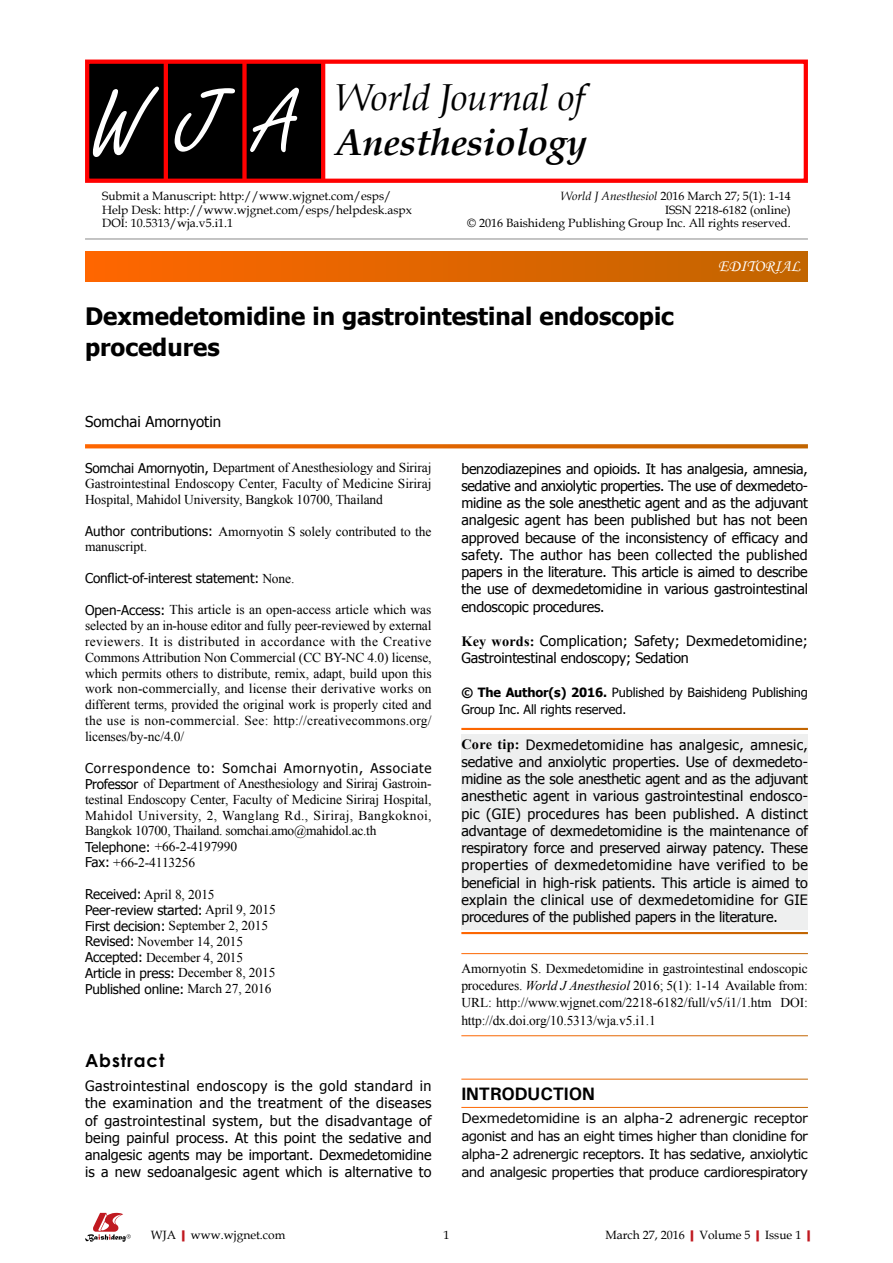
<style>
.page{position:relative;width:893px;height:1263px;background:#fff}
.page>*{position:absolute;margin:0;border:0;box-sizing:border-box;transform-origin:0 0}
.t1{font:97.5px "Freestyle Script";color:#fff}
.t2{font:italic 37.5px "Book Antiqua";letter-spacing:-.01em;color:#000}
.t3{font:italic 700 37.5px "Book Antiqua";letter-spacing:-.01em;color:#000}
.t4{font:700 24px/31.5px "Tahoma";color:#000}
.t5{font:700 18px "Univers";letter-spacing:-.01em;color:#000}
.t6{font:700 18px "Century Gothic";letter-spacing:.05em;color:#000}
.t7{font:16.5px "Monotype Corsiva";color:#fff}
.t8{font:15px "Tahoma";color:#000}
.t9{font:14.25px/17.2px "Tahoma";letter-spacing:-.01em;color:#000;text-align:justify}
.t10{font:13.5px/15.8px "Times New Roman";letter-spacing:-.01em;color:#000;text-align:justify}
.t11{font:13.5px/18px "Verdana";letter-spacing:-.05em;color:#000;text-align:justify}
.t12{font:13.5px "Tahoma";letter-spacing:-.01em;color:#000}
.t13{font:12.75px/17.2px "Tahoma";letter-spacing:-.01em;color:#000}
.t14{font:12px/13.5px "Book Antiqua";color:#000}
.s1{font-size:94.5px}
.s2{font-style:italic}
.s3{font-family:"Tahoma"}
.s4{font-family:"Times New Roman"}
.s5{font-family:"Times New Roman";font-weight:700}
.s6{font-weight:700}
.s7{font-weight:700;color:#c01920}
</style>
<div class="page">
<div style="left:461px;top:734px;width:347px;height:195px;background:#eeefef"></div>
<div style="left:85px;top:252px;width:723px;height:29px;background:linear-gradient(to right,#f60,#c16500)"></div>
<hr style="left:85px;top:239px;width:723px;height:1px;background:#898989">
<svg style="left:85px;top:444px;width:723px;height:4px;background:#e16d0d"></svg>
<svg style="left:85px;top:1213px;width:46px;height:29px"></svg>
<div style="left:87px;top:61px;width:236px;height:121px;background:#000"></div>
<hr style="left:164px;top:61px;width:4px;height:121px;background:#f00">
<div style="left:242px;top:61px;width:5px;height:121px;background:#f00"></div>
<hr style="left:321px;top:61px;width:4px;height:121px;background:#f00">
<div style="left:85px;top:60px;width:723px;height:123px;border:4px solid #f00"></div>
<p class="t1" style="left:91px;top:71px;width:207px">WJ<span class="s1">A</span></p>
<p class="t2" style="left:336px;top:71px;width:250px">World Journal of</p>
<p class="t3" style="left:336px;top:116px;width:253px">Anesthesiology</p>
<p class="t14" style="left:102px;top:189px;width:311px">Submit a Manuscript: http://www.wjgnet.com/esps/<br>Help Desk: http://www.wjgnet.com/esps/helpdesk.aspx<br>DOI: 10.5313/wja.v5.i1.1</p>
<p class="t14" style="left:467px;top:189px;width:325px;text-align:right"><span class="s2">World J Anesthesiol</span> 2016 March 27; 5(1): 1-14<br>ISSN 2218-6182 (online)<br>© 2016 Baishideng Publishing Group Inc. All rights reserved.</p>
<p class="t4" style="left:85px;top:298px;width:590px">Dexmedetomidine in gastrointestinal endoscopic procedures</p>
<p class="t7" style="left:718px;top:256px;width:84px">EDITORIAL</p>
<p class="t8" style="left:85px;top:412px;width:138px">Somchai Amornyotin</p>
<p class="t10" style="left:85px;top:460px;width:348px"><span class="s3">Somchai Amornyotin,</span> Department of Anesthesiology and Siriraj Gastrointestinal Endoscopy Center, Faculty of Medicine Siriraj Hospital, Mahidol University, Bangkok 10700, Thailand</p>
<p class="t10" style="left:85px;top:523px;width:348px"><span class="s3">Author contributions:</span> Amornyotin S solely contributed to the manuscript.</p>
<p class="t12" style="left:85px;top:569px;width:211px">Conflict-of-interest statement: <span class="s4">None.</span></p>
<p class="t10" style="left:85px;top:602px;width:348px"><span class="s3">Open-Access:</span> This article is an open-access article which was selected by an in-house editor and fully peer-reviewed by external reviewers. It is distributed in accordance with the Creative Commons Attribution Non Commercial (CC BY-NC 4.0) license, which permits others to distribute, remix, adapt, build upon this work non-commercially, and license their derivative works on different terms, provided the original work is properly cited and the use is non-commercial. See: http://creativecommons.org/ licenses/by-nc/4.0/</p>
<p class="t10" style="left:85px;top:760px;width:348px;text-align:left"><span class="s3">Correspondence to: Somchai Amornyotin, Associate Professor</span> of Department of Anesthesiology and Siriraj Gastroin&shy;testinal Endoscopy Center, Faculty of Medicine Siriraj Hospital, Mahidol University, 2, Wanglang Rd., Siriraj, Bangkoknoi, Bangkok 10700, Thailand. somchai.amo@mahidol.ac.th <span class="s3">Telephone:</span> +66-2-4197990<br><span class="s3">Fax:</span> +66-2-4113256</p>
<p class="t10" style="left:85px;top:886px;width:192px;text-align:left"><span class="s3">Received:</span> April 8, 2015<br><span class="s3">Peer-review started:</span> April 9, 2015<br><span class="s3">First decision:</span> September 2, 2015<br><span class="s3">Revised:</span> November 14, 2015<br><span class="s3">Accepted:</span> December 4, 2015<br><span class="s3">Article in press:</span> December 8, 2015<br><span class="s3">Published online:</span> March 27, 2016</p>
<p class="t6" style="left:85px;top:1047px;width:81px">Abstract</p>
<p class="t9" style="left:85px;top:1076px;width:348px">Gastrointestinal endoscopy is the gold standard in the examination and the treatment of the diseases of gastrointestinal system, but the disadvantage of being painful process. At this point the sedative and analgesic agents may be important. Dexmedetomidine is a new sedoanalgesic agent which is alternative to</p>
<p class="t9" style="left:461px;top:459px;width:348px">benzodiazepines and opioids. It has analgesia, amnesia, sedative and anxiolytic properties. The use of dexmedeto&shy;midine as the sole anesthetic agent and as the adjuvant analgesic agent has been published but has not been approved because of the inconsistency of efficacy and safety. The author has been collected the published papers in the literature. This article is aimed to describe the use of dexmedetomidine in various gastrointestinal endoscopic procedures.</p>
<p class="t9" style="left:461px;top:631px;width:348px"><span class="s5">Key words:</span> Complication; Safety; Dexmedetomidine;<br>Gastrointestinal endoscopy; Sedation</p>
<p class="t13" style="left:461px;top:683px;width:348px"><span class="s6">© The Author(s) 2016.</span> Published by Baishideng Publishing<br>Group Inc. All rights reserved.</p>
<p class="t9" style="left:461px;top:735px;width:348px"><span class="s5">Core tip:</span> Dexmedetomidine has analgesic, amnesic, sedative and anxiolytic properties. Use of dexmedeto&shy;midine as the sole anesthetic agent and as the adjuvant anesthetic agent in various gastrointestinal endosco&shy;pic (GIE) procedures has been published. A distinct advantage of dexmedetomidine is the maintenance of respiratory force and preserved airway patency. These properties of dexmedetomidine have verified to be beneficial in high-risk patients. This article is aimed to explain the clinical use of dexmedetomidine for GIE procedures of the published papers in the literature.</p>
<p class="t10" style="left:461px;top:959px;width:348px;line-height:17.2px">Amornyotin S. Dexmedetomidine in gastrointestinal endoscopic procedures. <span class="s2">World J Anesthesiol</span> 2016; 5(1): 1-14 Available from:<br>URL: http://www.wjgnet.com/2218-6182/full/v5/i1/1.htm DOI: http://dx.doi.org/10.5313/wja.v5.i1.1</p>
<p class="t5" style="left:461px;top:1082px;width:135px">INTRODUCTION</p>
<p class="t11" style="left:461px;top:1109px;width:348px">Dexmedetomidine is an alpha-2 adrenergic receptor agonist and has an eight times higher than clonidine for alpha-2 adrenergic receptors. It has sedative, anxiolytic and analgesic properties that produce cardiorespiratory</p>
<p class="t14" style="left:151px;top:1227px;width:136px">WJA<span class="s7">|</span>www.wjgnet.com</p>
<p class="t14" style="left:605px;top:1227px;width:212px">March 27, 2016<span class="s7">|</span>Volume 5<span class="s7">|</span>Issue 1<span class="s7">|</span></p>
</div>
